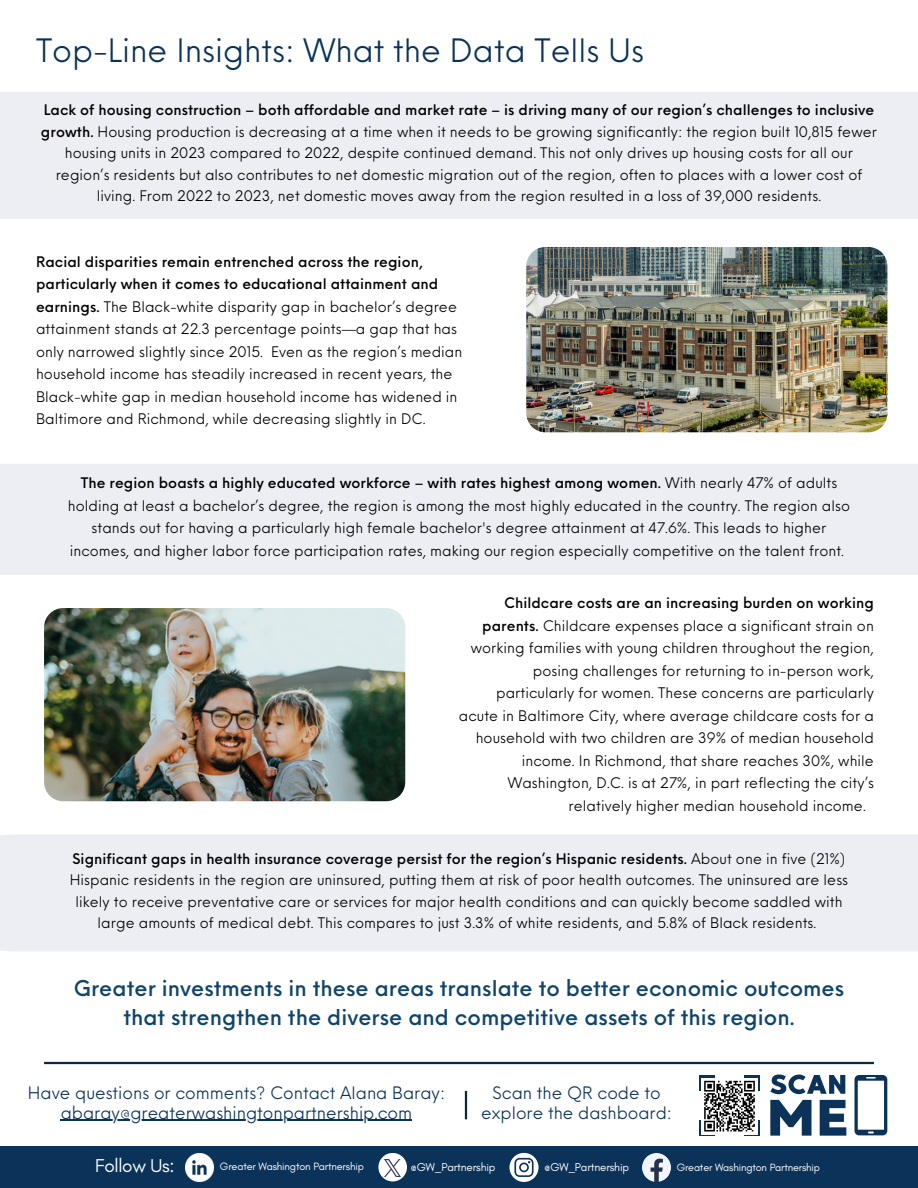
<style>
.page{position:relative;width:918px;height:1188px;background:#fff}
.page>*{position:absolute;margin:0;border:0;box-sizing:border-box;transform-origin:0 0}
.t1{font:31.5px "Neue Einstellung";color:#0b3259}
.t2{font:500 21.3px/29.2px "Neue Einstellung";letter-spacing:.005em;color:#0f456b;text-align:center}
.t3{font:18.9px "Glacial Indifference";letter-spacing:-.015em;color:#fff}
.t4{font:16.8px/19.2px "Neue Einstellung";color:#0b3259;text-align:center}
.t5{font:14.25px/22.5px "Neue Einstellung";letter-spacing:.005em;color:#000;text-align:center}
.t6{font:500 14.25px "Neue Einstellung";letter-spacing:.005em;color:#000}
.t7{font:11.55px "Glacial Indifference";letter-spacing:-.015em;color:#fff}
.t8{font:10.8px "Glacial Indifference";letter-spacing:-.015em;color:#fff}
.s1{font-weight:500}
</style>
<div class="page">
<div style="left:0;top:92px;width:918px;height:127px;background:#eceef3"></div>
<div style="left:0;top:1146px;width:918px;height:42px;background:#0b3259"></div>
<svg style="left:509px;top:1153px;width:30px;height:29px"></svg>
<img style="left:642px;top:1153px;width:28px;height:28px">
<div style="left:378px;top:1153px;width:29px;height:28px;background:#fff;border-radius:50%"></div>
<img style="left:385px;top:1159px;width:15px;height:17px">
<img style="left:186px;top:1153px;width:28px;height:28px">
<hr style="left:44px;top:1062px;width:830px;height:2px;background:#0f273b">
<svg style="left:854px;top:1075px;width:33px;height:60px"></svg>
<svg style="left:770px;top:1074px;width:75px;height:20px"></svg>
<svg style="left:770px;top:1100px;width:42px;height:36px"></svg>
<svg style="left:820px;top:1100px;width:26px;height:36px"></svg>
<hr style="left:61px;top:1120px;width:351px;height:1px;background:#0b3259">
<hr style="left:465px;top:1091px;width:2px;height:28px;background:#0f273b">
<img style="left:526px;top:247px;width:361px;height:185px">
<img style="left:44px;top:608px;width:361px;height:193px">
<div style="left:0;top:834px;width:918px;height:117px;background:#eceef3"></div>
<div style="left:0;top:464px;width:918px;height:111px;background:#eceef3"></div>
<svg style="left:699px;top:1075px;width:61px;height:61px"></svg>
<p class="t1" style="left:36px;top:22px;width:610px">Top-Line Insights: What the Data Tells Us</p>
<h3 class="t5" style="left:41px;top:98px;width:838px;line-height:21.3px"><span class="s1">Lack of housing construction – both affordable and market rate – is driving many of our region’s challenges to inclusive growth.</span> Housing production is decreasing at a time when it needs to be growing significantly: the region built 10,815 fewer housing units in 2023 compared to 2022, despite continued demand. This not only drives up housing costs for all our region’s residents but also contributes to net domestic migration out of the region, often to places with a lower cost of living. From 2022 to 2023, net domestic moves away from the region resulted in a loss of 39,000 residents.</h3>
<p class="t5" style="left:36px;top:249px;width:428px;text-align:left"><span class="s1">Racial disparities remain entrenched across the region, particularly when it comes to educational attainment and earnings.</span> The Black-white disparity gap in bachelor’s degree attainment stands at 22.3 percentage points—a gap that has only narrowed slightly since 2015. Even as the region’s median household income has steadily increased in recent years, the Black-white gap in median household income has widened in Baltimore and Richmond, while decreasing slightly in DC.</p>
<p class="t5" style="left:68px;top:470px;width:784px"><span class="s1">The region boasts a highly educated workforce – with rates highest among women.</span> With nearly 47% of adults holding at least a bachelor’s degree, the region is among the most highly educated in the country. The region also stands out for having a particularly high female bachelor's degree attainment at 47.6%. This leads to higher incomes, and higher labor force participation rates, making our region especially competitive on the talent front.</p>
<p class="t6" style="left:504px;top:590px;width:371px">Childcare costs are an increasing burden on working</p>
<p class="t5" style="left:482px;top:613px;width:393px"><span class="s1">parents.</span> Childcare expenses place a significant strain on</p>
<p class="t5" style="left:471px;top:635px;width:405px">working families with young children throughout the region,</p>
<p class="t5" style="left:533px;top:658px;width:342px">posing challenges for returning to in-person work,</p>
<p class="t5" style="left:496px;top:680px;width:379px">particularly for women. These concerns are particularly</p>
<p class="t5" style="left:459px;top:703px;width:417px">acute in Baltimore City, where average childcare costs for a</p>
<p class="t5" style="left:476px;top:725px;width:400px">household with two children are 39% of median household</p>
<p class="t5" style="left:522px;top:748px;width:354px">income. In Richmond, that share reaches 30%, while</p>
<p class="t5" style="left:508px;top:770px;width:368px">Washington, D.C. is at 27%, in part reflecting the city’s</p>
<p class="t5" style="left:569px;top:793px;width:299px">relatively higher median household income.</p>
<p class="t5" style="left:70px;top:847px;width:780px;line-height:21.3px"><span class="s1">Significant gaps in health insurance coverage persist for the region’s Hispanic residents.</span> About one in five (21%)<br>Hispanic residents in the region are uninsured, putting them at risk of poor health outcomes. The uninsured are less likely to receive preventative care or services for major health conditions and can quickly become saddled with large amounts of medical debt. This compares to just 3.3% of white residents, and 5.8% of Black residents.</p>
<p class="t2" style="left:74px;top:971px;width:772px">Greater investments in these areas translate to better economic outcomes that strengthen the diverse and competitive assets of this region.</p>
<h4 class="t4" style="left:28px;top:1082px;width:419px">Have questions or comments? Contact Alana Baray:</h4>
<h4 class="t4" style="left:61px;top:1101px;width:353px">abaray@greaterwashingtonpartnership.com</h4>
<h2 class="t4" style="left:481px;top:1082px;width:192px">Scan the QR code to explore the dashboard:</h2>
<h5 class="t3" style="left:95px;top:1154px;width:81px">Follow Us:</h5>
<p class="t8" style="left:220px;top:1160px;width:145px">Greater Washington Partnership</p>
<p class="t7" style="left:411px;top:1160px;width:86px">@GW_Partnership</p>
<h5 class="t7" style="left:544px;top:1160px;width:86px">@GW_Partnership</h5>
<h5 class="t8" style="left:677px;top:1161px;width:145px">Greater Washington Partnership</h5>
</div>
